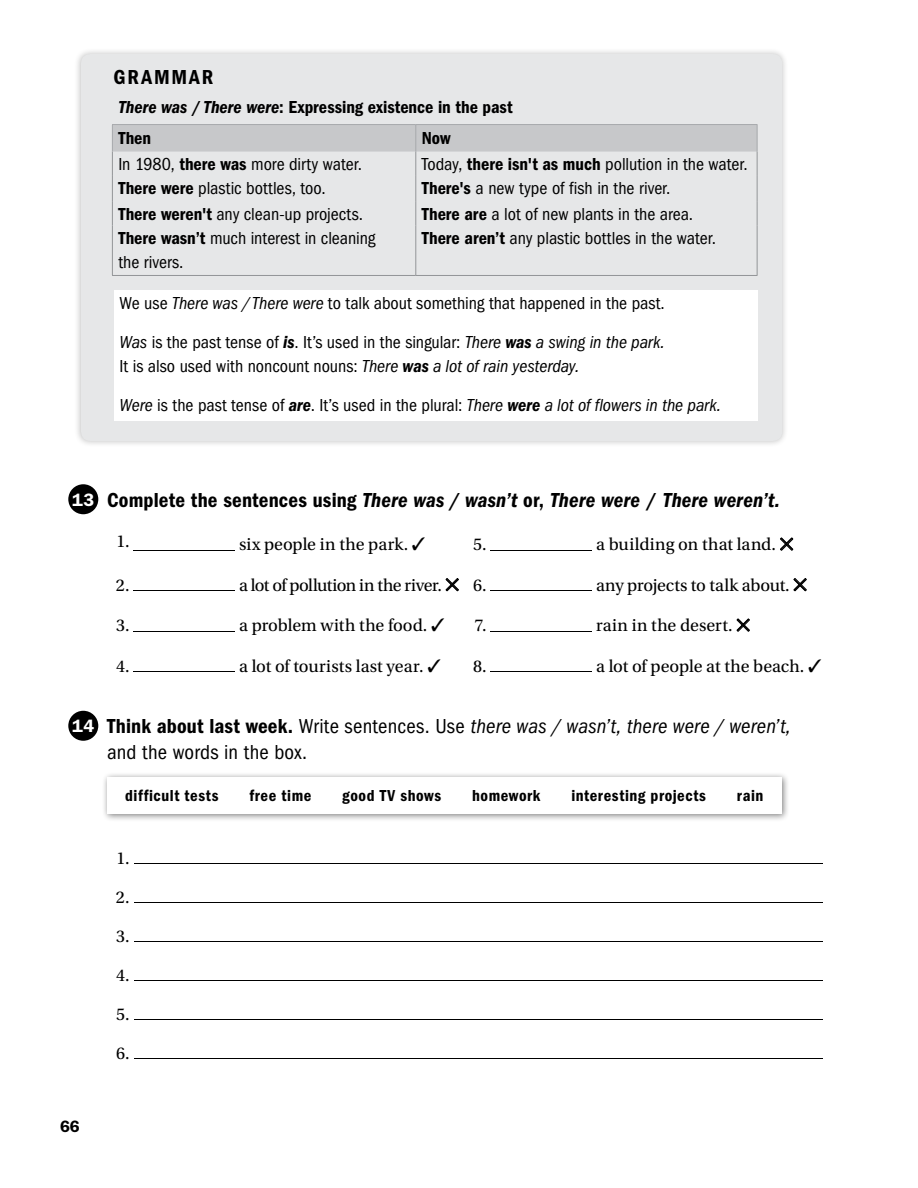
<style>
.page{position:relative;width:918px;height:1188px;background:#fff}
.page>*{position:absolute;margin:0;border:0;box-sizing:border-box;transform-origin:0 0}
.t1{font:condensed 21px/25.5px "ITC Franklin Gothic Std";letter-spacing:.005em;color:#000}
.t2{font:21px "ITC Franklin Gothic Std Dm Cd It";letter-spacing:.01em;color:#000}
.t3{font:21px "ITC Franklin Gothic Std Dm Cd";letter-spacing:.09em;color:#000}
.t4{font:condensed 18px/39px "ITC Franklin Gothic Std";color:#000}
.t5{font:18px/39px "Utopia Std";letter-spacing:-.005em;color:#000;text-align:justify}
.t6{font:18px/31.7px "ITC Franklin Gothic Std Dm Cd";color:#000}
.t7{font:18px "Utopia Std";letter-spacing:-.035em;color:#000}
.t8{font:600 18px "ITC Franklin Gothic Std";color:#fff}
.t9{font:16.5px "ITC Franklin Gothic Std Dm Cd";letter-spacing:.035em;color:#000}
.t10{font:600 16.5px "ITC Franklin Gothic Std";color:#000}
.s1{font-family:"ITC Franklin Gothic Std Dm Cd It"}
.s2{font-family:"ITC Franklin Gothic Std Dm Cd";font-stretch:normal}
.s3{font-style:italic}
.s4{font-family:"ITC Franklin Gothic Std Dm Cd It";font-stretch:normal}
.s5{font-family:"ITC Franklin Gothic Std Dm Cd"}
</style>
<div class="page">
<div style="left:74px;top:47px;width:715px;height:401px;background:#000;opacity:.25"></div>
<div style="left:81px;top:54px;width:701px;height:387px;background:#e6e7e8;border-radius:9px"></div>
<div style="left:114px;top:290px;width:644px;height:130px;background:#fff"></div>
<hr style="left:112px;top:225px;width:1px;height:50px;background:#939598">
<hr style="left:415px;top:225px;width:1px;height:50px;background:#939598">
<hr style="left:757px;top:225px;width:1px;height:50px;background:#939598">
<hr style="left:112px;top:275px;width:304px;height:1px;background:#939598">
<hr style="left:416px;top:275px;width:342px;height:1px;background:#939598">
<hr style="left:112px;top:124px;width:304px;height:1px;background:#a7a9ac">
<hr style="left:416px;top:124px;width:342px;height:1px;background:#a7a9ac">
<svg style="left:112px;top:125px;width:646px;height:100px"></svg>
<div style="left:133px;top:547px;width:60px;height:5px;background:#fff;opacity:.5"></div>
<svg style="left:171px;top:547px;width:64px;height:5px"></svg>
<div style="left:490px;top:547px;width:60px;height:5px;background:#fff;opacity:.5"></div>
<svg style="left:528px;top:547px;width:64px;height:5px"></svg>
<svg style="left:780px;top:537px;width:14px;height:14px"></svg>
<hr style="left:133px;top:588px;width:60px;height:4px;background:#fff;opacity:.5">
<svg style="left:171px;top:588px;width:64px;height:4px"></svg>
<svg style="left:445px;top:578px;width:14px;height:14px"></svg>
<hr style="left:490px;top:588px;width:60px;height:4px;background:#fff;opacity:.5">
<svg style="left:528px;top:588px;width:64px;height:4px"></svg>
<svg style="left:793px;top:578px;width:14px;height:14px"></svg>
<div style="left:133px;top:628px;width:60px;height:5px;background:#fff;opacity:.5"></div>
<svg style="left:171px;top:628px;width:64px;height:5px"></svg>
<div style="left:490px;top:628px;width:60px;height:5px;background:#fff;opacity:.5"></div>
<svg style="left:528px;top:628px;width:64px;height:5px"></svg>
<svg style="left:736px;top:618px;width:14px;height:14px"></svg>
<hr style="left:133px;top:669px;width:60px;height:4px;background:#fff;opacity:.5">
<svg style="left:171px;top:669px;width:64px;height:4px"></svg>
<hr style="left:490px;top:669px;width:60px;height:4px;background:#fff;opacity:.5">
<svg style="left:528px;top:669px;width:64px;height:4px"></svg>
<hr style="left:134px;top:861px;width:646px;height:4px;background:#fff;opacity:.5">
<svg style="left:172px;top:861px;width:651px;height:4px"></svg>
<hr style="left:134px;top:900px;width:646px;height:4px;background:#fff;opacity:.5">
<svg style="left:172px;top:900px;width:651px;height:4px"></svg>
<hr style="left:134px;top:939px;width:646px;height:4px;background:#fff;opacity:.5">
<svg style="left:172px;top:939px;width:651px;height:4px"></svg>
<hr style="left:134px;top:978px;width:646px;height:4px;background:#fff;opacity:.5">
<svg style="left:172px;top:978px;width:651px;height:4px"></svg>
<hr style="left:134px;top:1017px;width:646px;height:4px;background:#fff;opacity:.5">
<svg style="left:172px;top:1017px;width:651px;height:4px"></svg>
<hr style="left:134px;top:1056px;width:646px;height:4px;background:#fff;opacity:.5">
<svg style="left:172px;top:1056px;width:651px;height:4px"></svg>
<div style="left:68px;top:484px;width:30px;height:30px;background:#000;border-radius:50%"></div>
<div style="left:68px;top:711px;width:30px;height:30px;background:#000;border-radius:50%"></div>
<div style="left:102px;top:772px;width:687px;height:50px;background:#000;opacity:.5"></div>
<div style="left:107px;top:777px;width:674px;height:37px;background:#fff"></div>
<p class="t3" style="left:114px;top:65px;width:101px">Grammar</p>
<p class="t6" style="left:118px;top:91px;width:396px"><span class="s1">There was</span> /<span class="s1">There were</span>: Expressing existence in the past<br>Then</p>
<p class="t6" style="left:422px;top:123px;width:30px">Now</p>
<p class="t4" style="left:118px;top:145px;width:245px">In 1980, <span class="s2">there was</span> more dirty water.</p>
<p class="t4" style="left:422px;top:145px;width:327px">Today, <span class="s2">there isn't as much</span> pollution in the water.</p>
<p class="t4" style="left:118px;top:169px;width:209px"><span class="s2">There were</span> plastic bottles, too.</p>
<p class="t4" style="left:422px;top:169px;width:250px"><span class="s2">There's</span> a new type of fish in the river.</p>
<p class="t4" style="left:118px;top:194px;width:246px"><span class="s2">There weren't</span> any clean-up projects.</p>
<p class="t4" style="left:422px;top:194px;width:273px"><span class="s2">There are</span> a lot of new plants in the area.</p>
<p class="t4" style="left:118px;top:226px;width:259px;line-height:24px"><span class="s2">There wasn’t</span> much interest in cleaning the rivers.</p>
<p class="t4" style="left:422px;top:219px;width:296px"><span class="s2">There aren’t</span> any plastic bottles in the water.</p>
<p class="t4" style="left:120px;top:284px;width:547px">We use <span class="s3">There was / There were</span> to talk about something that happened in the past.<br><span class="s3">Was</span> is the past tense of <span class="s4">is</span>. It’s used in the singular: <span class="s3">There</span> <span class="s4">was</span> <span class="s3">a swing in the park.</span></p>
<p class="t4" style="left:120px;top:347px;width:603px">It is also used with noncount nouns: <span class="s3">There</span> <span class="s4">was</span> <span class="s3">a lot of rain yesterday.<br>Were</span> is the past tense of <span class="s4">are</span>. It’s used in the plural: <span class="s3">There</span> <span class="s4">were</span> <span class="s3">a lot of flowers in the park.</span></p>
<p class="t8" style="left:72px;top:489px;width:24px">13</p>
<p class="t2" style="left:107px;top:488px;width:675px"><span class="s5">Complete the sentences using</span> There was / wasn’t <span class="s5">or,</span> There were <span class="s5">/</span> There weren’t.</p>
<p class="t5" style="left:117px;top:522px;width:14px">1.</p>
<p class="t5" style="left:239px;top:525px;width:188px">six people in the park. ✓</p>
<p class="t5" style="left:473px;top:525px;width:15px">5.</p>
<p class="t5" style="left:596px;top:525px;width:199px">a building on that land. ✕</p>
<p class="t5" style="left:116px;top:566px;width:15px">2.</p>
<p class="t7" style="left:239px;top:575px;width:249px">a lot of pollution in the river. ✕ 6.</p>
<p class="t5" style="left:596px;top:566px;width:213px">any projects to talk about. ✕</p>
<p class="t5" style="left:116px;top:606px;width:15px">3.</p>
<p class="t5" style="left:239px;top:606px;width:207px">a problem with the food. ✓</p>
<p class="t5" style="left:475px;top:606px;width:14px">7.</p>
<p class="t5" style="left:596px;top:606px;width:156px">rain in the desert. ✕</p>
<p class="t5" style="left:116px;top:647px;width:15px">4.</p>
<p class="t5" style="left:239px;top:647px;width:204px">a lot of tourists last year. ✓</p>
<p class="t5" style="left:473px;top:647px;width:15px">8.</p>
<p class="t5" style="left:596px;top:647px;width:227px">a lot of people at the beach. ✓</p>
<p class="t8" style="left:72px;top:715px;width:24px">14</p>
<p class="t1" style="left:107px;top:714px;width:685px"><span class="s2">Think about last week.</span> Write sentences. Use <span class="s3">there was / wasn’t, there were / weren’t, </span>and the words in the box.</p>
<p class="t9" style="left:125px;top:786px;width:95px">difficult tests</p>
<p class="t9" style="left:249px;top:786px;width:63px">free time</p>
<p class="t9" style="left:342px;top:786px;width:100px">good TV shows</p>
<p class="t9" style="left:472px;top:786px;width:70px">homework</p>
<p class="t9" style="left:571px;top:786px;width:136px">interesting projects</p>
<p class="t9" style="left:737px;top:786px;width:28px">rain</p>
<p class="t5" style="left:116px;top:839px;width:15px">1.<br>2.<br>3.<br>4.<br>5.<br>6.</p>
<p class="t10" style="left:60px;top:1116px;width:21px">66</p>
</div>
